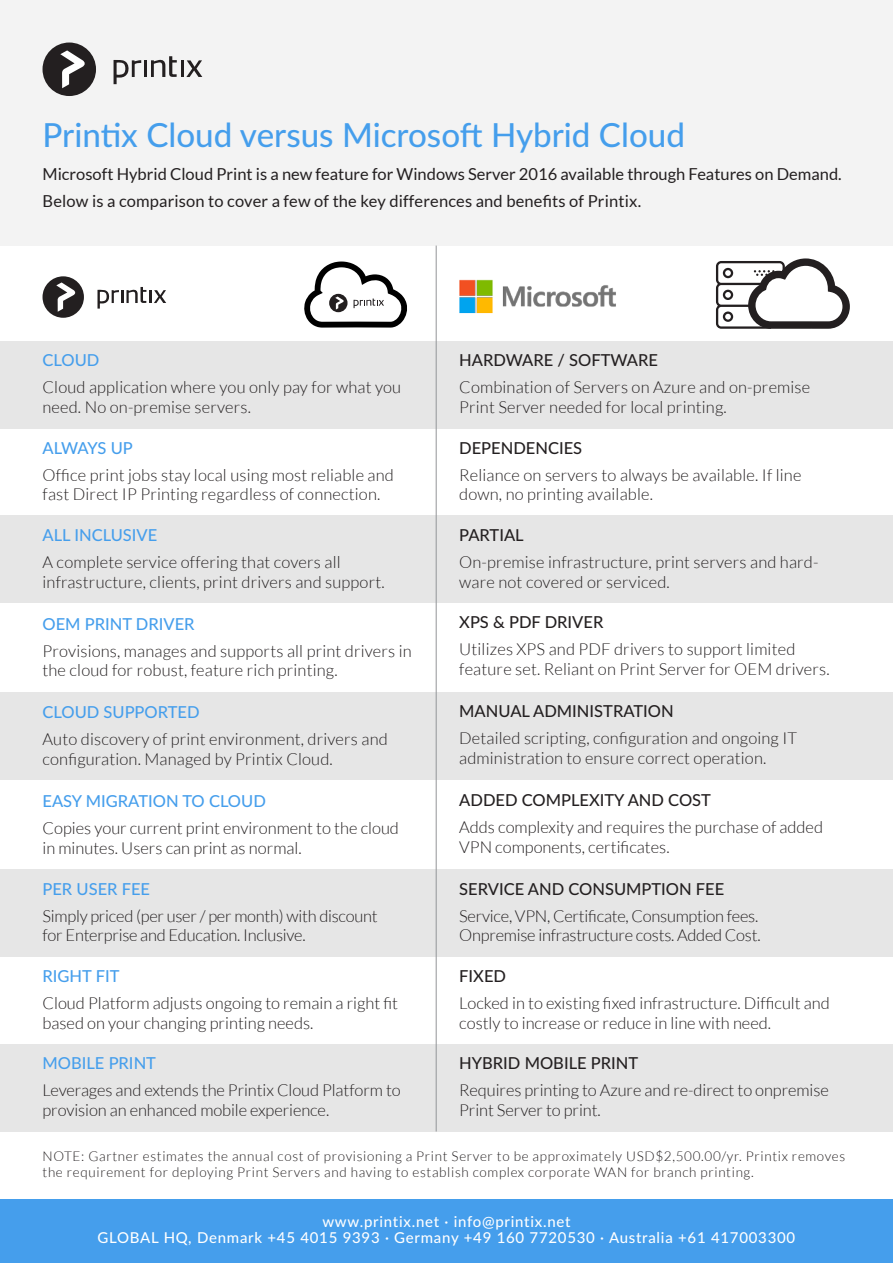
<style>
.page{position:relative;width:893px;height:1263px;background:#fff}
.page>*{position:absolute;margin:0;border:0;box-sizing:border-box;transform-origin:0 0}
.t1{font:500 33.15px "Lato";color:#459eec}
.t2{font:300 16.5px/19.8px "Lato";letter-spacing:.01em;color:#231f20}
.t3{font:16.5px "Lato";color:#231f20}
.t4{font:300 16.5px/19.8px "Lato";letter-spacing:-.015em;color:#231f20}
.t5{font:500 16.5px "Lato";color:#231f20}
.t6{font:500 16.5px "Lato";color:#459eec}
.t7{font:500 16.5px "Lato";letter-spacing:-.035em;color:#459eec}
.t8{font:500 15px "Lato";letter-spacing:.05em;color:#fff}
.t9{font:300 13.5px/16.2px "Lato";letter-spacing:.05em;color:#231f20}
</style>
<div class="page">
<div style="left:0;top:0;width:893px;height:246px;background:#f3f3f3"></div>
<div style="left:0;top:1199px;width:893px;height:64px;background:#459eec"></div>
<div style="left:0;top:1044px;width:893px;height:87px;background:#e6e6e6"></div>
<div style="left:0;top:869px;width:893px;height:87px;background:#e6e6e6"></div>
<div style="left:0;top:692px;width:893px;height:87px;background:#e6e6e6"></div>
<div style="left:0;top:516px;width:893px;height:87px;background:#e6e6e6"></div>
<div style="left:43px;top:43px;width:53px;height:53px;background:#231f20;border-radius:50%"></div>
<svg style="left:60px;top:50px;width:25px;height:38px"></svg>
<svg style="left:114px;top:60px;width:27px;height:24px"></svg>
<hr style="left:144px;top:60px;width:3px;height:17px;background:#231f20">
<svg style="left:151px;top:56px;width:51px;height:21px"></svg>
<img style="left:459px;top:279px;width:157px;height:35px">
<div style="left:43px;top:276px;width:41px;height:42px;background:#231f20;border-radius:50%"></div>
<svg style="left:56px;top:282px;width:20px;height:30px"></svg>
<svg style="left:97px;top:287px;width:69px;height:22px"></svg>
<div style="left:0;top:341px;width:893px;height:87px;background:#e6e6e6"></div>
<hr style="left:436px;top:246px;width:1px;height:885px;background:#939598">
<svg style="left:304px;top:261px;width:103px;height:67px"></svg>
<svg style="left:716px;top:258px;width:134px;height:71px"></svg>
<p class="t1" style="left:43px;top:111px;width:644px">Printix Cloud versus Microsoft Hybrid Cloud</p>
<p class="t3" style="left:43px;top:165px;width:801px">Microsoft Hybrid Cloud Print is a new feature for Windows Server 2016 available through Features on Demand.</p>
<p class="t3" style="left:43px;top:192px;width:600px">Below is a comparison to cover a few of the key differences and benefits of Printix.</p>
<p class="t6" style="left:43px;top:348px;width:58px">CLOUD</p>
<p class="t2" style="left:43px;top:377px;width:360px">Cloud application where you only pay for what you</p>
<p class="t2" style="left:43px;top:397px;width:210px">need. No on-premise servers.</p>
<p class="t7" style="left:43px;top:436px;width:92px">ALWAYS UP</p>
<p class="t2" style="left:43px;top:465px;width:353px">Office print jobs stay local using most reliable and</p>
<p class="t2" style="left:43px;top:485px;width:339px">fast Direct IP Printing regardless of connection.</p>
<p class="t6" style="left:43px;top:523px;width:116px">ALL INCLUSIVE</p>
<p class="t2" style="left:43px;top:552px;width:300px">A complete service offering that covers all</p>
<p class="t2" style="left:43px;top:572px;width:344px">infrastructure, clients, print drivers and support.</p>
<p class="t6" style="left:43px;top:612px;width:154px">OEM PRINT DRIVER</p>
<p class="t2" style="left:43px;top:641px;width:371px">Provisions, manages and supports all print drivers in</p>
<p class="t2" style="left:43px;top:661px;width:297px">the cloud for robust, feature rich printing.</p>
<p class="t6" style="left:43px;top:701px;width:159px">CLOUD SUPPORTED</p>
<p class="t2" style="left:43px;top:730px;width:347px">Auto discovery of print environment, drivers and</p>
<p class="t2" style="left:43px;top:749px;width:292px">configuration. Managed by Printix Cloud.</p>
<p class="t6" style="left:43px;top:789px;width:225px">EASY MIGRATION TO CLOUD</p>
<p class="t2" style="left:43px;top:818px;width:358px">Copies your current print environment to the cloud</p>
<p class="t2" style="left:43px;top:838px;width:261px">in minutes. Users can print as normal.</p>
<p class="t6" style="left:43px;top:877px;width:109px">PER USER FEE</p>
<p class="t4" style="left:43px;top:906px;width:337px">Simply priced (per user / per month) with discount</p>
<p class="t4" style="left:43px;top:926px;width:265px">for Enterprise and Education. Inclusive.</p>
<p class="t6" style="left:43px;top:964px;width:78px">RIGHT FIT</p>
<p class="t2" style="left:43px;top:993px;width:357px">Cloud Platform adjusts ongoing to remain a right fit</p>
<p class="t2" style="left:43px;top:1013px;width:272px">based on your changing printing needs.</p>
<p class="t6" style="left:43px;top:1051px;width:115px">MOBILE PRINT</p>
<p class="t2" style="left:43px;top:1080px;width:360px">Leverages and extends the Printix Cloud Platform to</p>
<p class="t2" style="left:43px;top:1100px;width:288px">provision an enhanced mobile experience.</p>
<p class="t5" style="left:459px;top:348px;width:200px">HARDWARE / SOFTWARE</p>
<p class="t2" style="left:459px;top:377px;width:353px">Combination of Servers on Azure and on-premise</p>
<p class="t2" style="left:459px;top:397px;width:269px">Print Server needed for local printing.</p>
<p class="t5" style="left:459px;top:436px;width:124px">DEPENDENCIES</p>
<p class="t2" style="left:459px;top:465px;width:344px">Reliance on servers to always be available. If line</p>
<p class="t2" style="left:459px;top:485px;width:195px">down, no printing available.</p>
<p class="t5" style="left:459px;top:523px;width:66px">PARTIAL</p>
<p class="t2" style="left:459px;top:552px;width:361px">On-premise infrastructure, print servers and hard&shy;ware not covered or serviced.</p>
<p class="t5" style="left:459px;top:610px;width:146px">XPS &amp; PDF DRIVER</p>
<p class="t2" style="left:459px;top:639px;width:338px">Utilizes XPS and PDF drivers to support limited</p>
<p class="t2" style="left:459px;top:659px;width:372px">feature set. Reliant on Print Server for OEM drivers.</p>
<p class="t5" style="left:459px;top:699px;width:216px">MANUAL ADMINISTRATION</p>
<p class="t2" style="left:459px;top:728px;width:339px">Detailed scripting, configuration and ongoing IT</p>
<p class="t2" style="left:459px;top:748px;width:309px">administration to ensure correct operation.</p>
<p class="t5" style="left:459px;top:788px;width:253px">ADDED COMPLEXITY AND COST</p>
<p class="t2" style="left:459px;top:817px;width:365px">Adds complexity and requires the purchase of added</p>
<p class="t2" style="left:459px;top:837px;width:212px">VPN components, certificates.</p>
<p class="t5" style="left:459px;top:877px;width:267px">SERVICE AND CONSUMPTION FEE</p>
<p class="t4" style="left:459px;top:906px;width:303px">Service, VPN, Certificate, Consumption fees.<br>Onpremise infrastructure costs. Added Cost.</p>
<p class="t5" style="left:459px;top:964px;width:48px">FIXED</p>
<p class="t2" style="left:459px;top:993px;width:372px">Locked in to existing fixed infrastructure. Difficult and</p>
<p class="t2" style="left:459px;top:1013px;width:313px">costly to increase or reduce in line with need.</p>
<p class="t5" style="left:459px;top:1051px;width:180px">HYBRID MOBILE PRINT</p>
<p class="t2" style="left:459px;top:1080px;width:371px">Requires printing to Azure and re-direct to onpremise</p>
<p class="t2" style="left:459px;top:1100px;width:143px">Print Server to print.</p>
<p class="t9" style="left:43px;top:1148px;width:804px">NOTE: Gartner estimates the annual cost of provisioning a Print Server to be approximately USD$2,500.00/yr. Printix removes the requirement for deploying Print Servers and having to establish complex corporate WAN for branch printing.</p>
<p class="t8" style="left:322px;top:1210px;width:250px">www.printix.net ∙ info@printix.net</p>
<p class="t8" style="left:97px;top:1227px;width:699px">GLOBAL HQ, Denmark +45 4015 9393 ∙ Germany +49 160 7720530 ∙ Australia +61 417003300</p>
</div>
